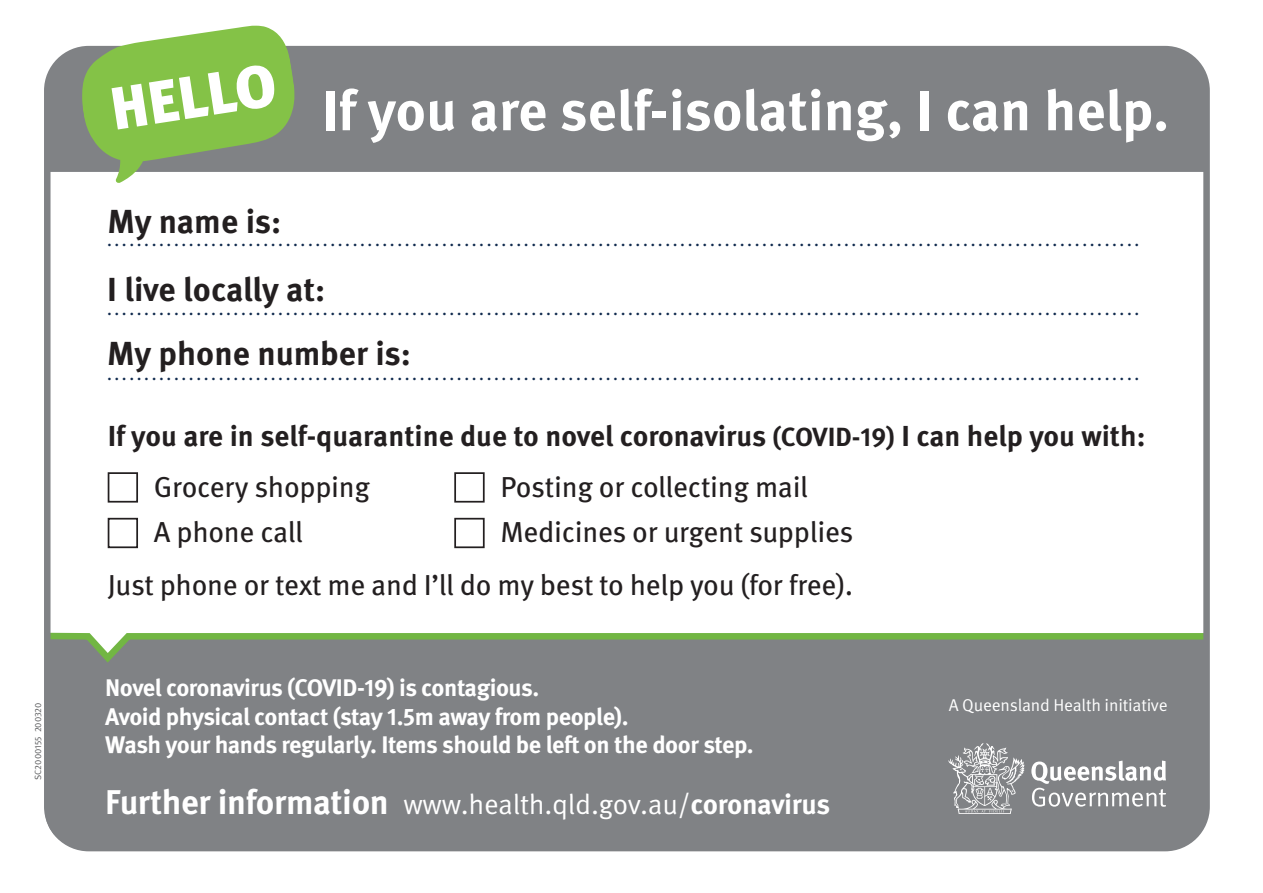
<style>
.page{position:relative;width:1263px;height:893px;background:#fff}
.page>*{position:absolute;margin:0;border:0;box-sizing:border-box;transform-origin:0 0}
.t1{font:700 56.4px "Meta OT";color:#fff}
.t2{font:700 33.3px/64.2px "Meta OT";letter-spacing:-.005em;color:#231f20}
.t3{font:28.95px/52.9px "Meta OT";letter-spacing:-.01em;color:#231f20;text-align:right}
.t4{font:700 28.95px/51px "Meta OT";color:#231f20}
.t5{font:28.2px "Meta OT Norm";letter-spacing:-.01em;color:#fff}
.t6{font:700 24px/28.5px "Meta OT";letter-spacing:-.02em;color:#fff}
.t7{font:17.1px "Meta OT Norm";letter-spacing:-.01em;color:#fff}
.t8{font:700 14.55px "Meta OT";color:#102a4e}
.t9{font:9px "Meta OT Norm";color:#57585a}
.s1{font-size:26.25px}
.s2{font-weight:400}
.s3{font-family:"Meta OT";font-weight:700;font-size:34.35px}
.s4{font-family:"Meta OT";font-weight:700}
</style>
<div class="page">
<div style="left:52px;top:667px;width:1150px;height:176px;background:#808285"></div>
<div style="left:52px;top:54px;width:1150px;height:118px;background:#808285"></div>
<div style="left:108px;top:472px;width:30px;height:31px;border:2px solid #231f20"></div>
<div style="left:454px;top:472px;width:31px;height:31px;border:2px solid #231f20"></div>
<div style="left:108px;top:518px;width:30px;height:30px;border:2px solid #231f20"></div>
<div style="left:454px;top:518px;width:31px;height:30px;border:2px solid #231f20"></div>
<svg style="left:52px;top:632px;width:1150px;height:35px;background:#82907d"></svg>
<svg style="left:1031px;top:760px;width:135px;height:47px"></svg>
<svg style="left:948px;top:743px;width:76px;height:71px;background:#9fa1a3"></svg>
<div style="left:44px;top:46px;width:1166px;height:805px;border:7px solid #808285;border-radius:41px"></div>
<svg style="left:82px;top:26px;width:214px;height:157px"></svg>
<p class="t9" style="left:33px;top:780px;width:79px;rotate:-90deg">SC2000155 200320</p>
<h1 class="t1" style="left:322px;top:75px;width:849px">If you are self-isolating, I can help.</h1>
<h2 class="t2" style="left:107px;top:190px;width:175px">My name is:</h2>
<p class="t8" style="left:107px;top:232px;width:1033px">. . . . . . . . . . . . . . . . . . . . . . . . . . . . . . . . . . . . . . . . . . . . . . . . . . . . . . . . . . . . . . . . . . . . . . . . . . . . . . . . . . . . . . . . . . . . . . . . . . . . . . . . . . . . . . . . . . . . . . . . . . . . . . . . . . . . . . . . . . .</p>
<h2 class="t2" style="left:107px;top:257px;width:305px">I live locally at:<br>My phone number is:</h2>
<p class="t8" style="left:107px;top:301px;width:1033px">. . . . . . . . . . . . . . . . . . . . . . . . . . . . . . . . . . . . . . . . . . . . . . . . . . . . . . . . . . . . . . . . . . . . . . . . . . . . . . . . . . . . . . . . . . . . . . . . . . . . . . . . . . . . . . . . . . . . . . . . . . . . . . . . . . . . . . . . . . .</p>
<p class="t8" style="left:107px;top:365px;width:1033px">. . . . . . . . . . . . . . . . . . . . . . . . . . . . . . . . . . . . . . . . . . . . . . . . . . . . . . . . . . . . . . . . . . . . . . . . . . . . . . . . . . . . . . . . . . . . . . . . . . . . . . . . . . . . . . . . . . . . . . . . . . . . . . . . . . . . . . . . . . .</p>
<h3 class="t4" style="left:154px;top:410px;width:993px;text-indent:-46px">If you are in self-quarantine due to novel coronavirus <span class="s1">(COVID-19)</span> I can help you with:<br><span class="s2">Grocery shopping</span></h3>
<h3 class="t3" style="left:500px;top:461px;width:309px">Posting or collecting mail</h3>
<h3 class="t3" style="left:108px;top:506px;width:747px">Medicines or urgent supplies<br>Just phone or text me and I’ll do my best to help you (for free).</h3>
<h3 class="t3" style="left:154px;top:506px;width:151px">A phone call</h3>
<h3 class="t6" style="left:105px;top:674px;width:650px">Novel coronavirus (COVID-19) is contagious.<br>Avoid physical contact (stay 1.5m away from people).<br>Wash your hands regularly. Items should be left on the door step.</h3>
<h3 class="t5" style="left:105px;top:787px;width:727px"><span class="s3">Further information</span> www.health.qld.gov.au/<span class="s4">coronavirus</span></h3>
<p class="t7" style="left:949px;top:695px;width:220px">A Queensland Health initiative</p>
</div>
